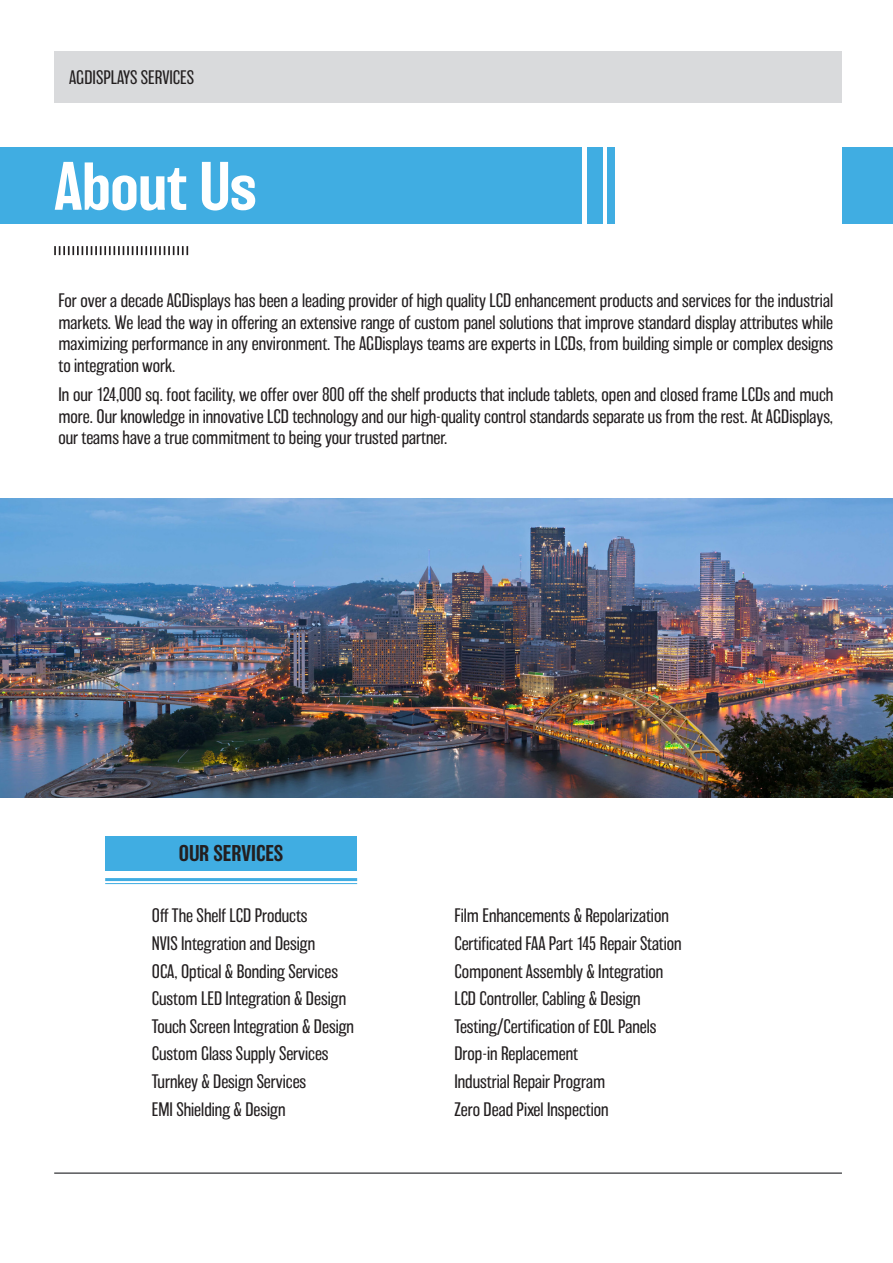
<style>
.page{position:relative;width:893px;height:1263px;background:#fff}
.page>*{position:absolute;margin:0;border:0;box-sizing:border-box;transform-origin:0 0}
.t1{font:500 63px "Balboa";color:#fff}
.t2{font:500 21px "Balboa";color:#231f20}
.t3{font:200 18px/27.6px "Balboa";color:#231f20;text-align:justify}
</style>
<div class="page">
<div style="left:54px;top:51px;width:788px;height:52px;background:#d9dadc"></div>
<div style="left:0;top:148px;width:581px;height:76px;background:#40ade2"></div>
<div style="left:842px;top:148px;width:51px;height:76px;background:#40ade2"></div>
<div style="left:587px;top:148px;width:16px;height:76px;background:#40ade2"></div>
<div style="left:607px;top:148px;width:8px;height:76px;background:#40ade2"></div>
<svg style="left:54px;top:246px;width:134px;height:9px"></svg>
<hr style="left:54px;top:1172px;width:788px;height:2px;background:#57585a">
<img style="left:0;top:499px;width:893px;height:299px">
<hr style="left:105px;top:878px;width:252px;height:3px;background:#40ade2">
<hr style="left:105px;top:883px;width:252px;height:1px;background:#40ade2">
<div style="left:105px;top:836px;width:252px;height:34px;background:#40ade2"></div>
<p class="t3" style="left:69px;top:64px;width:126px">AGDISPLAYS SERVICES</p>
<h1 class="t1" style="left:54px;top:152px;width:204px">About Us</h1>
<p class="t3" style="left:58px;top:290px;width:776px;line-height:21.6px">For over a decade AGDisplays has been a leading provider of high quality LCD enhancement products and services for the industrial markets. We lead the way in offering an extensive range of custom panel solutions that improve standard display attributes while maximizing performance in any environment. The AGDisplays teams are experts in LCDs, from building simple or complex designs to integration work.</p>
<p class="t3" style="left:58px;top:384px;width:776px;line-height:21.6px">In our 124,000 sq. foot facility, we offer over 800 off the shelf products that include tablets, open and closed frame LCDs and much more. Our knowledge in innovative LCD technology and our high-quality control standards separate us from the rest. At AGDisplays, our teams have a true commitment to being your trusted partner.</p>
<p class="t2" style="left:179px;top:841px;width:106px">OUR SERVICES</p>
<p class="t3" style="left:152px;top:902px;width:204px;text-align:left">Off The Shelf LCD Products<br>NVIS Integration and Design<br>OCA, Optical &amp; Bonding Services<br>Custom LED Integration &amp; Design<br>Touch Screen Integration &amp; Design<br>Custom Glass Supply Services<br>Turnkey &amp; Design Services<br>EMI Shielding &amp; Design</p>
<p class="t3" style="left:454px;top:902px;width:229px;text-align:left">Film Enhancements &amp; Repolarization<br>Certificated FAA Part 145 Repair Station<br>Component Assembly &amp; Integration<br>LCD Controller, Cabling &amp; Design<br>Testing/Certification of EOL Panels<br>Drop-in Replacement<br>Industrial Repair Program<br>Zero Dead Pixel Inspection</p>
</div>
